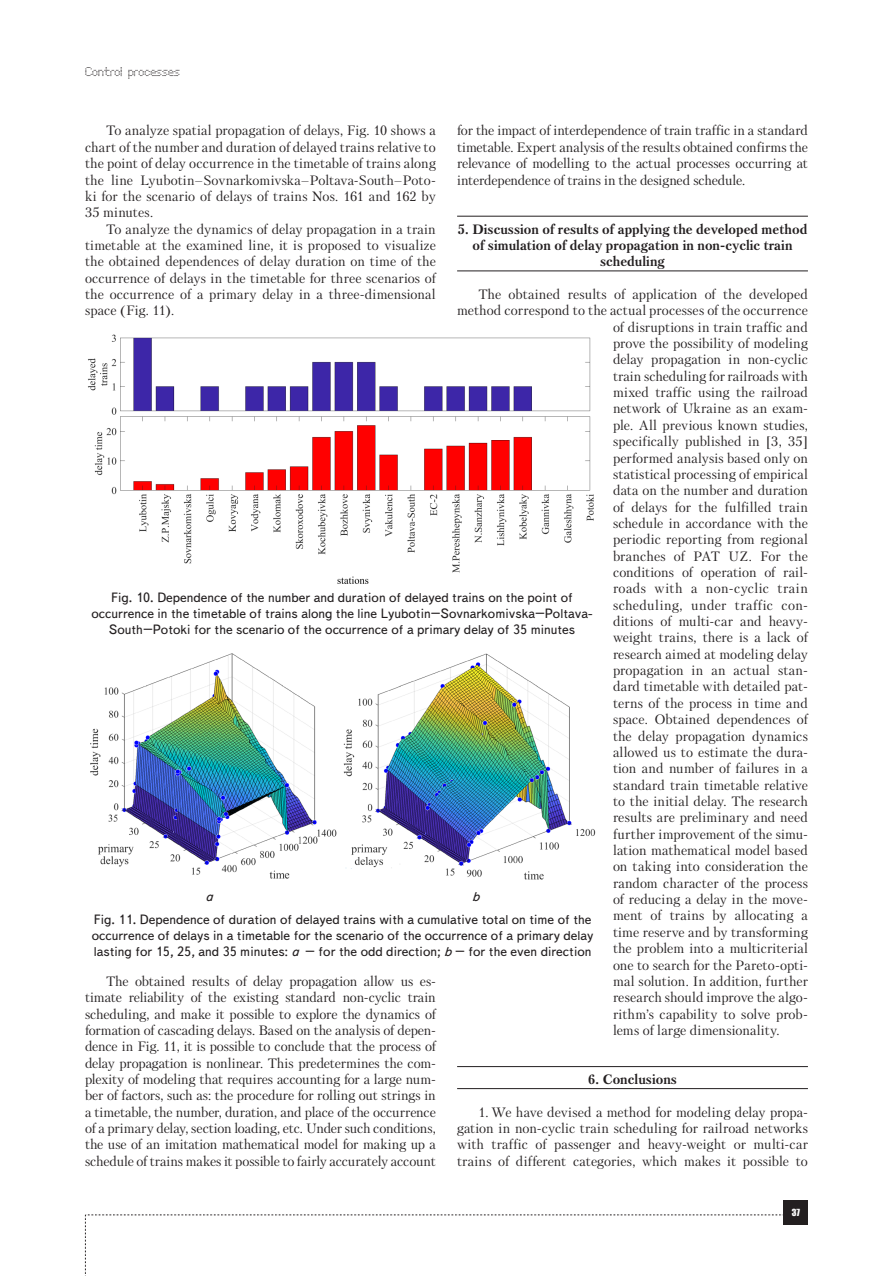
<style>
.page{position:relative;width:893px;height:1276px;background:#fff}
.page>*{position:absolute;margin:0;border:0;box-sizing:border-box;transform-origin:0 0}
.Text__англ{font:13.5px/16.4px "Petersburg C";letter-spacing:.005em;color:#231f20;text-align:justify}
.Рисунок{font:13.5px/16.2px "Text Book C";color:#231f20}
.Раздел_статьи{font:700 13.5px/16.4px "Petersburg C";color:#231f20;text-align:center}
.Text__англ-2{font:13.5px "Petersburg C";letter-spacing:.035em;color:#231f20}
.Text__англ-3{font:13.5px "Petersburg C";letter-spacing:.03em;color:#231f20}
.Рисунок-2{font:italic 13.5px "Text Book C";color:#231f20}
.t1{font:12px "Perfo";letter-spacing:.015em;color:#231f20}
.t2{font:9px "Impact";color:#fff}
.s1{font-style:italic}
</style>
<div class="page">
<svg style="left:85px;top:1214px;width:699px;height:62px"></svg>
<div style="left:784px;top:1200px;width:24px;height:24px;background:#231f20"></div>
<hr style="left:457px;top:216px;width:351px;height:1px;background:#231f20">
<hr style="left:457px;top:270px;width:351px;height:1px;background:#231f20">
<hr style="left:457px;top:1066px;width:351px;height:1px;background:#231f20">
<hr style="left:457px;top:1088px;width:351px;height:1px;background:#231f20">
<img style="left:88px;top:334px;width:506px;height:250px">
<img style="left:90px;top:653px;width:506px;height:226px">
<p class="t1" style="left:85px;top:65px;width:96px">Control processes</p>
<p class="Text__англ" style="left:85px;top:122px;width:352px;text-indent:21px">To analyze spatial propagation of delays, Fig. 10 shows a chart of the number and duration of delayed trains relative to the point of delay occurrence in the timetable of trains along the line Lyubotin–Sovnarkomivska–Poltava-South–Poto&shy;ki for the scenario of delays of trains Nos. 161 and 162 by 35 minutes.</p>
<p class="Text__англ" style="left:85px;top:220px;width:352px;text-indent:21px">To analyze the dynamics of delay propagation in a train timetable at the examined line, it is proposed to visualize the obtained dependences of delay duration on time of the occurrence of delays in the timetable for three scenarios of the occurrence of a primary delay in a three-dimensional space (Fig. 11).</p>
<p class="Text__англ" style="left:457px;top:122px;width:352px">for the impact of interdependence of train traffic in a standard timetable. Expert analysis of the results obtained confirms the relevance of modelling to the actual processes occurring at interdependence of trains in the designed schedule.</p>
<p class="Раздел_статьи" style="left:458px;top:220px;width:351px">5. Discussion of results of applying the developed method of simulation of delay propagation in non-cyclic train scheduling</p>
<p class="Text__англ" style="left:478px;top:286px;width:331px">The obtained results of application of the developed</p>
<p class="Text__англ" style="left:457px;top:302px;width:352px">method correspond to the actual processes of the occurrence</p>
<p class="Text__англ" style="left:613px;top:319px;width:196px">of disruptions in train traffic and</p>
<p class="Text__англ" style="left:613px;top:335px;width:196px">prove the possibility of modeling</p>
<p class="Text__англ" style="left:613px;top:351px;width:196px">delay propagation in non-cyclic</p>
<p class="Text__англ" style="left:613px;top:368px;width:196px">train scheduling for railroads with</p>
<p class="Text__англ" style="left:613px;top:384px;width:196px">mixed traffic using the railroad</p>
<p class="Text__англ" style="left:613px;top:400px;width:196px">network of Ukraine as an exam-</p>
<p class="Text__англ" style="left:613px;top:417px;width:196px">ple. All previous known studies,</p>
<p class="Text__англ" style="left:613px;top:433px;width:196px">specifically published in [3, 35]</p>
<p class="Text__англ" style="left:613px;top:449px;width:196px">performed analysis based only on</p>
<p class="Text__англ" style="left:613px;top:466px;width:196px">statistical processing of empirical</p>
<p class="Text__англ" style="left:613px;top:482px;width:196px">data on the number and duration</p>
<p class="Text__англ" style="left:613px;top:498px;width:196px">of delays for the fulfilled train</p>
<p class="Text__англ" style="left:613px;top:515px;width:196px">schedule in accordance with the</p>
<p class="Text__англ" style="left:613px;top:531px;width:196px">periodic reporting from regional</p>
<p class="Text__англ" style="left:613px;top:547px;width:196px">branches of PAT UZ. For the</p>
<p class="Text__англ" style="left:613px;top:564px;width:196px">conditions of operation of rail-</p>
<p class="Text__англ-3" style="left:613px;top:580px;width:196px">roads with a non-cyclic train</p>
<p class="Text__англ-2" style="left:613px;top:597px;width:196px">scheduling, under traffic con-</p>
<p class="Text__англ" style="left:613px;top:613px;width:196px">ditions of multi-car and heavy-</p>
<p class="Text__англ" style="left:613px;top:629px;width:196px">weight trains, there is a lack of</p>
<p class="Text__англ" style="left:613px;top:646px;width:196px">research aimed at modeling delay</p>
<p class="Text__англ" style="left:613px;top:662px;width:196px">propagation in an actual stan-</p>
<p class="Text__англ" style="left:613px;top:678px;width:196px">dard timetable with detailed pat-</p>
<p class="Text__англ" style="left:613px;top:695px;width:196px">terns of the process in time and</p>
<p class="Text__англ" style="left:613px;top:711px;width:196px">space. Obtained dependences of</p>
<p class="Text__англ" style="left:613px;top:727px;width:196px">the delay propagation dynamics</p>
<p class="Text__англ" style="left:613px;top:744px;width:196px">allowed us to estimate the dura-</p>
<p class="Text__англ" style="left:613px;top:760px;width:196px">tion and number of failures in a</p>
<p class="Text__англ" style="left:613px;top:776px;width:196px">standard train timetable relative</p>
<p class="Text__англ" style="left:613px;top:793px;width:196px">to the initial delay. The research</p>
<p class="Text__англ" style="left:613px;top:809px;width:196px">results are preliminary and need</p>
<p class="Text__англ" style="left:613px;top:825px;width:196px">further improvement of the simu-</p>
<p class="Text__англ" style="left:613px;top:842px;width:196px">lation mathematical model based</p>
<p class="Text__англ" style="left:613px;top:858px;width:196px">on taking into consideration the</p>
<p class="Text__англ" style="left:613px;top:874px;width:196px">random character of the process</p>
<p class="Text__англ" style="left:613px;top:891px;width:196px">of reducing a delay in the move-</p>
<p class="Text__англ" style="left:613px;top:907px;width:196px">ment of trains by allocating a</p>
<p class="Text__англ" style="left:613px;top:923px;width:196px">time reserve and by transforming</p>
<p class="Text__англ" style="left:613px;top:940px;width:196px">the problem into a multicriterial</p>
<p class="Text__англ" style="left:613px;top:956px;width:196px">one to search for the Pareto-opti-</p>
<p class="Text__англ" style="left:613px;top:973px;width:196px">mal solution. In addition, further</p>
<p class="Text__англ" style="left:613px;top:989px;width:196px">research should improve the algo-</p>
<p class="Text__англ" style="left:613px;top:1005px;width:196px">rithm’s capability to solve prob-</p>
<p class="Text__англ" style="left:613px;top:1022px;width:168px">lems of large dimensionality.</p>
<p class="Раздел_статьи" style="left:588px;top:1070px;width:90px">6. Conclusions</p>
<p class="Text__англ" style="left:457px;top:1103px;width:352px;text-indent:21px">1. We have devised a method for modeling delay propa&shy;gation in non-cyclic train scheduling for railroad networks with traffic of passenger and heavy-weight or multi-car trains of different categories, which makes it possible to</p>
<p class="Рисунок" style="left:92px;top:589px;width:503px;text-align:center">Fig. 10. Dependence of the number and duration of delayed trains on the point of occurrence in the timetable of trains along the line Lyubotin–Sovnarkomivska–Poltava-<br>South–Potoki for the scenario of the occurrence of a primary delay of 35 minutes</p>
<p class="Рисунок" style="left:94px;top:884px;width:499px;line-height:23.4px;text-indent:378px"><span class="s1">b<br></span>Fig. 11. Dependence of duration of delayed trains with a cumulative total on time of the</p>
<p class="Рисунок" style="left:92px;top:927px;width:503px">occurrence of delays in a timetable for the scenario of the occurrence of a primary delay lasting for 15, 25, and 35 minutes: <span class="s1">a –</span> for the odd direction; <span class="s1">b</span> – for the even direction</p>
<p class="Рисунок-2" style="left:205px;top:888px;width:9px">a</p>
<p class="Text__англ" style="left:85px;top:973px;width:352px;text-indent:21px">The obtained results of delay propagation allow us es&shy;timate reliability of the existing standard non-cyclic train scheduling, and make it possible to explore the dynamics of formation of cascading delays. Based on the analysis of depen&shy;dence in Fig. 11, it is possible to conclude that the process of delay propagation is nonlinear. This predetermines the com&shy;plexity of modeling that requires accounting for a large num&shy;ber of factors, such as: the procedure for rolling out strings in a timetable, the number, duration, and place of the occurrence of a primary delay, section loading, etc. Under such conditions, the use of an imitation mathematical model for making up a schedule of trains makes it possible to fairly accurately account</p>
<p class="t2" style="left:792px;top:1205px;width:10px">37</p>
</div>
